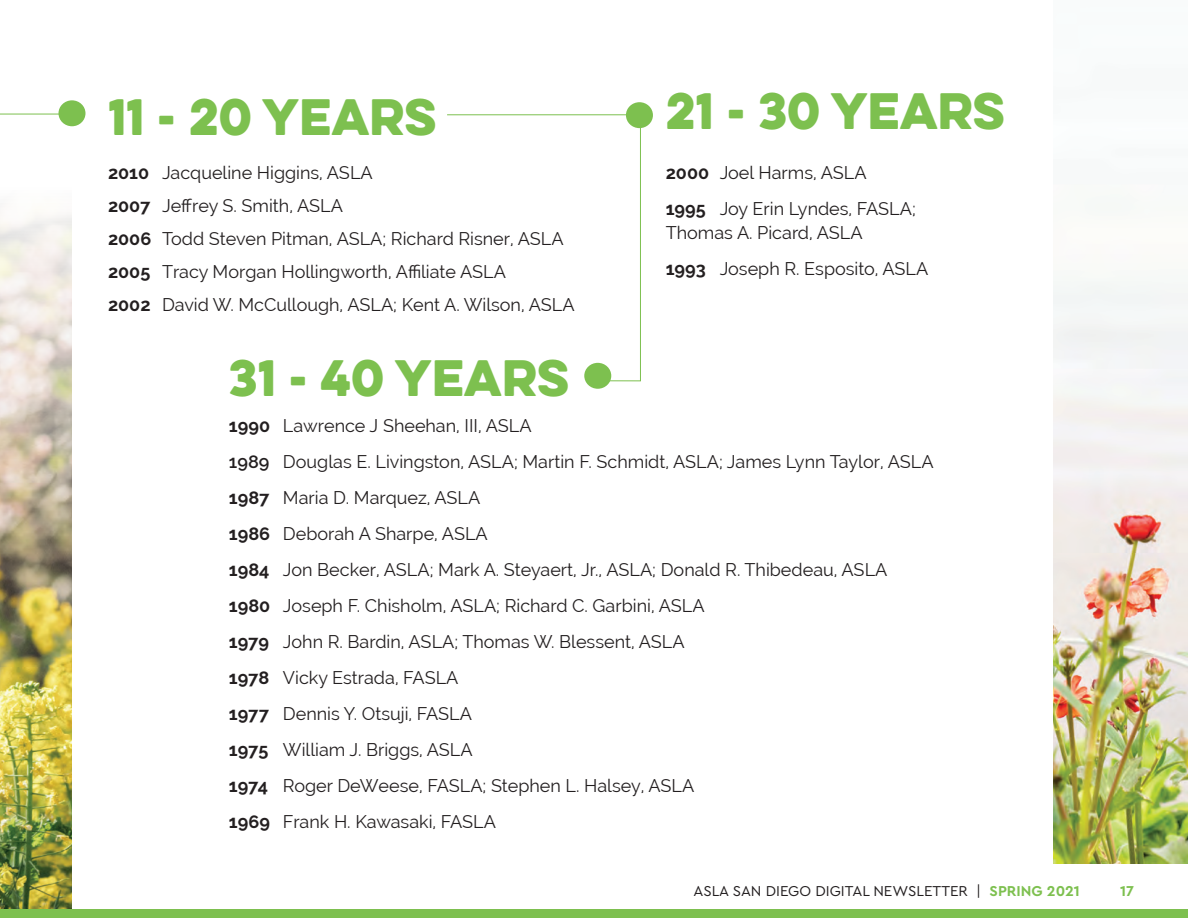
<style>
.page{position:relative;width:1188px;height:918px;background:#fff}
.page>*{position:absolute;margin:0;border:0;box-sizing:border-box;transform-origin:0 0}
.t1{font:45.9px "Eveleth Clean";color:#7dc04f}
.t2{font:18px/36px "Raleway";color:#231f20}
.t3{font:15px "Cera PRO";color:#231f20}
.t4{font:700 15px "Cera PRO";color:#7dc04f}
.s1{font-weight:700}
.s2{font-weight:600}
.s3{font-weight:700;color:#7dc04f}
</style>
<div class="page">
<div style="left:0;top:909px;width:1188px;height:9px;background:#7dc04f"></div>
<img style="left:0;top:116px;width:72px;height:793px">
<hr style="left:0;top:114px;width:72px;height:1px;background:#7dc04f">
<hr style="left:447px;top:114px;width:194px;height:1px;background:#7dc04f">
<div style="left:58px;top:100px;width:28px;height:26px;background:#7dc04f;border-radius:50%"></div>
<div style="left:584px;top:363px;width:27px;height:26px;background:#7dc04f;border-radius:50%"></div>
<div style="left:626px;top:102px;width:27px;height:26px;background:#7dc04f;border-radius:50%"></div>
<svg style="left:593px;top:114px;width:48px;height:268px"></svg>
<img style="left:1053px;top:283px;width:135px;height:580px">
<h1 class="t1" style="left:666px;top:76px;width:341px">21 - 30 YEARS</h1>
<h1 class="t1" style="left:108px;top:82px;width:330px">11 - 20 YEARS</h1>
<p class="t2" style="left:108px;top:156px;width:468px;line-height:33px"><span class="s1">2010</span> Jacqueline Higgins, ASLA<br><span class="s1">2007</span> Jeffrey S. Smith, ASLA<br><span class="s1">2006</span> Todd Steven Pitman, ASLA; Richard Risner, ASLA <span class="s1">2005</span> Tracy Morgan Hollingworth, Affiliate ASLA<br><span class="s1">2002</span> David W. McCullough, ASLA; Kent A. Wilson, ASLA</p>
<p class="t2" style="left:666px;top:154px;width:252px"><span class="s1">2000</span> Joel Harms, ASLA<br><span class="s1">1995</span> Joy Erin Lyndes, FASLA;</p>
<p class="t2" style="left:666px;top:214px;width:264px">Thomas A. Picard, ASLA<br><span class="s1">1993</span> Joseph R. Esposito, ASLA</p>
<h1 class="t1" style="left:229px;top:343px;width:342px">31 - 40 YEARS</h1>
<p class="t2" style="left:229px;top:408px;width:706px"><span class="s1">1990</span> Lawrence J Sheehan, III, ASLA<br><span class="s2">1989</span> Douglas E. Livingston, ASLA; Martin F. Schmidt, ASLA; James Lynn Taylor, ASLA <span class="s1">1987</span> Maria D. Marquez, ASLA<br><span class="s1">1986</span> Deborah A Sharpe, ASLA<br><span class="s1">1984</span> Jon Becker, ASLA; Mark A. Steyaert, Jr., ASLA; Donald R. Thibedeau, ASLA<br><span class="s1">1980</span> Joseph F. Chisholm, ASLA; Richard C. Garbini, ASLA<br><span class="s1">1979</span> John R. Bardin, ASLA; Thomas W. Blessent, ASLA<br><span class="s1">1978</span> Vicky Estrada, FASLA<br><span class="s1">1977</span> Dennis Y. Otsuji, FASLA<br><span class="s1">1975</span> William J. Briggs, ASLA<br><span class="s1">1974</span> Roger DeWeese, FASLA; Stephen L. Halsey, ASLA<br><span class="s1">1969</span> Frank H. Kawasaki, FASLA</p>
<p class="t3" style="left:693px;top:881px;width:388px">ASLA SAN DIEGO DIGITAL NEWSLETTER | <span class="s3">SPRING 2021</span></p>
<p class="t4" style="left:1120px;top:881px;width:15px">17</p>
</div>
